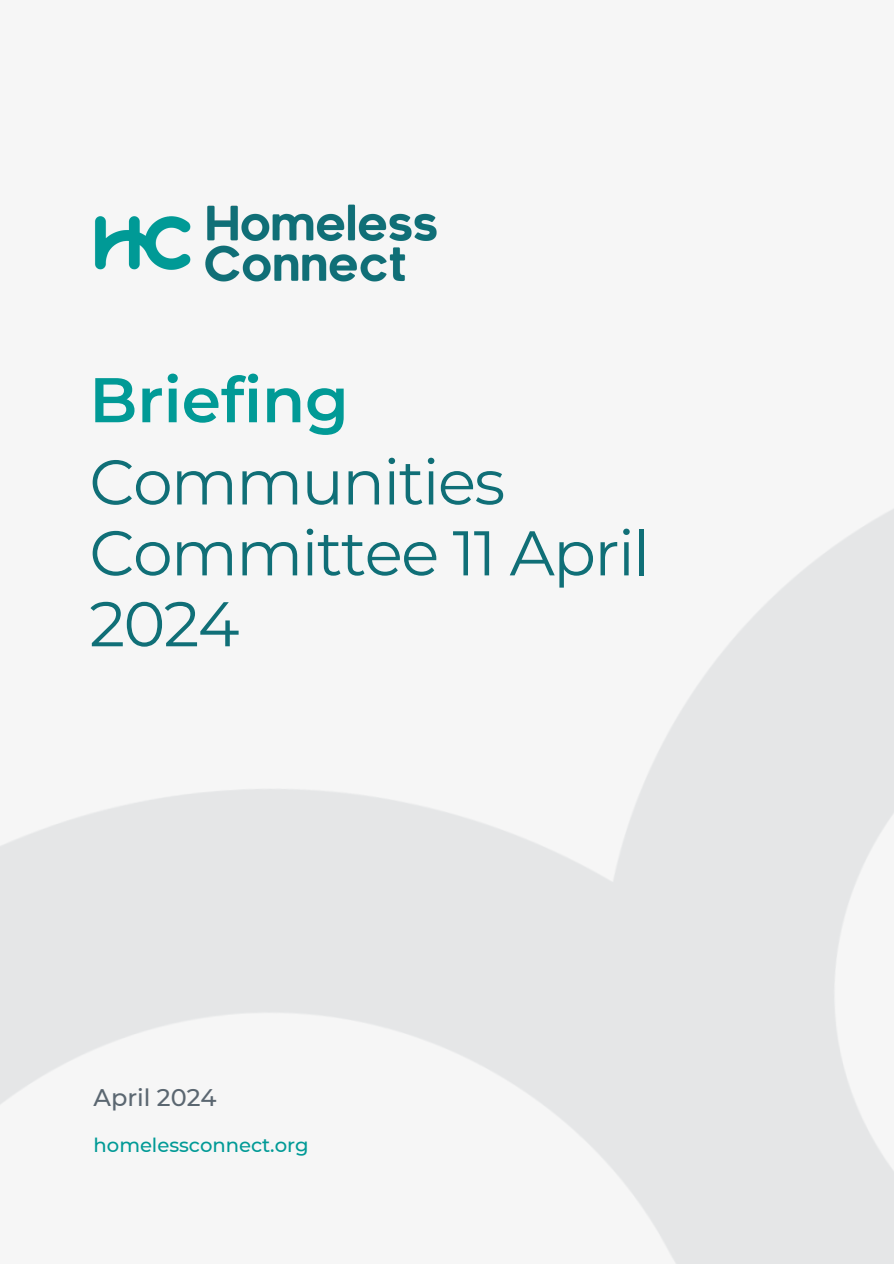
<style>
.page{position:relative;width:894px;height:1264px;background:#fff}
.page>*{position:absolute;margin:0;border:0;box-sizing:border-box;transform-origin:0 0}
.t1{font:63px/70.8px "Montserrat";letter-spacing:-.025em;color:#106f77}
.t2{font:600 63px "Montserrat";color:#019a96}
.t3{font:500 24px "Montserrat";color:#5b6771}
.t4{font:500 19.65px "Montserrat";color:#019a96}
</style>
<div class="page">
<div style="left:0;top:0;width:893px;height:1263px;background:linear-gradient(to bottom,#f8f8f8,#ebebec)"></div>
<img style="left:95px;top:204px;width:342px;height:78px">
<p class="t2" style="left:89px;top:361px;width:261px">Briefing</p>
<p class="t1" style="left:89px;top:446px;width:562px">Communities<br>Committee 11 April<br>2024</p>
<h3 class="t3" style="left:94px;top:1082px;width:124px">April 2024</h3>
<h2 class="t4" style="left:94px;top:1132px;width:216px">homelessconnect.org</h2>
</div>
